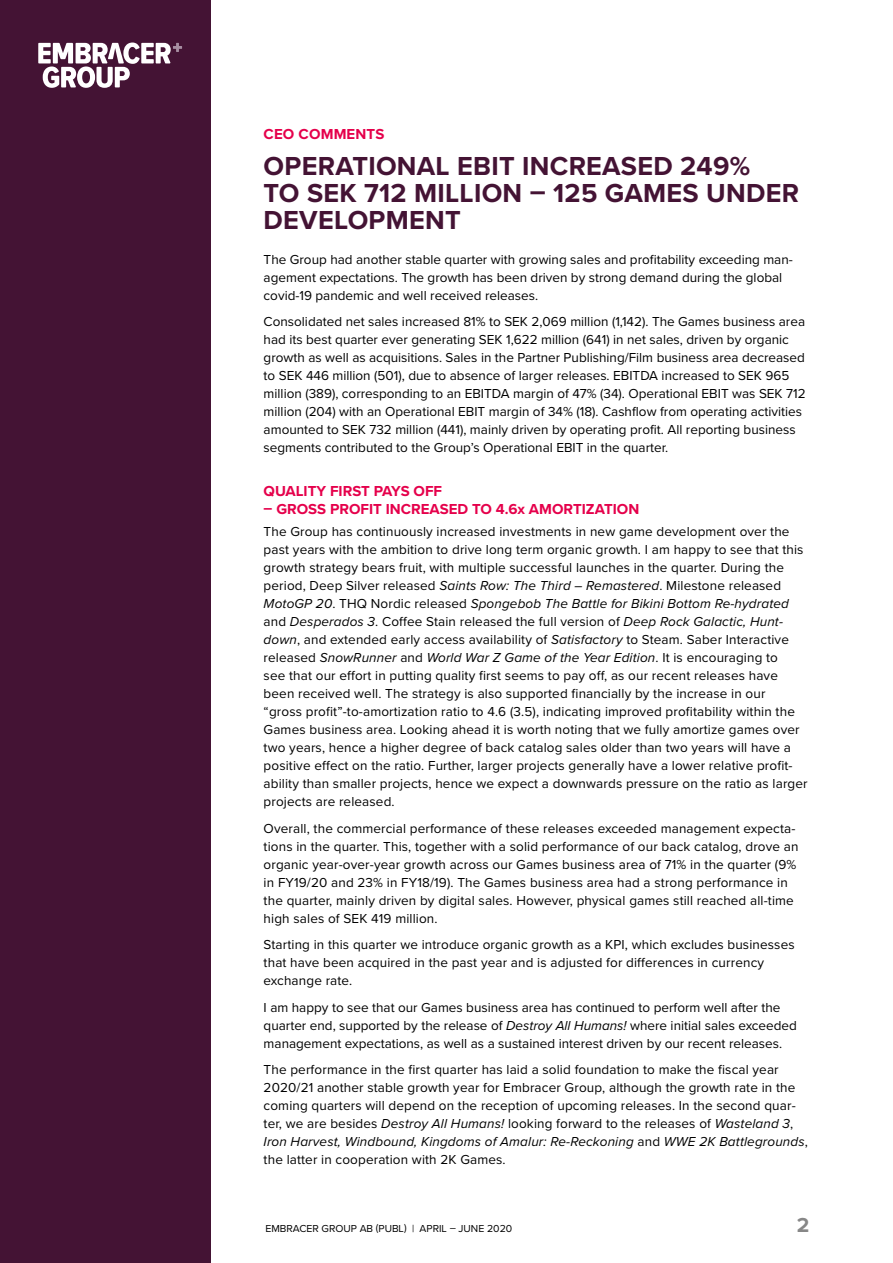
<style>
.page{position:relative;width:893px;height:1263px;background:#fff}
.page>*{position:absolute;margin:0;border:0;box-sizing:border-box;transform-origin:0 0}
.t1{font:700 27px/27px "Proxima Nova";letter-spacing:.01em;color:#441334}
.t2{font:700 21px "Proxima Nova";color:#878787}
.t3{font:700 15px "Proxima Nova";color:#e5004b}
.t4{font:13.5px/18px "Proxima Nova";letter-spacing:.01em;color:#000}
.t5{font:10.5px "Proxima Nova";color:#000}
.s1{font-style:italic}
</style>
<div class="page">
<div style="left:0;top:0;width:211px;height:1263px;background:#441334"></div>
<svg style="left:38px;top:43px;width:144px;height:45px"></svg>
<p class="t3" style="left:264px;top:123px;width:122px">CEO COMMENTS</p>
<h1 class="t1" style="left:264px;top:152px;width:537px">OPERATIONAL EBIT INCREASED 249%<br>TO SEK 712 MILLION – 125 GAMES UNDER<br>DEVELOPMENT</h1>
<p class="t4" style="left:264px;top:250px;width:531px">The Group had another stable quarter with growing sales and profitability exceeding man&shy;agement expectations. The growth has been driven by strong demand during the global covid-19 pandemic and well received releases.</p>
<p class="t4" style="left:264px;top:312px;width:543px">Consolidated net sales increased 81% to SEK 2,069 million (1,142). The Games business area had its best quarter ever generating SEK 1,622 million (641) in net sales, driven by organic growth as well as acquisitions. Sales in the Partner Publishing/Film business area decreased to SEK 446 million (501), due to absence of larger releases. EBITDA increased to SEK 965 million (389), corresponding to an EBITDA margin of 47% (34). Operational EBIT was SEK 712 million (204) with an Operational EBIT margin of 34% (18). Cashflow from operating activities amounted to SEK 732 million (441), mainly driven by operating profit. All reporting business segments contributed to the Group’s Operational EBIT in the quarter.</p>
<p class="t3" style="left:264px;top:480px;width:180px">QUALITY FIRST PAYS OFF</p>
<p class="t3" style="left:264px;top:498px;width:377px">– GROSS PROFIT INCREASED TO 4.6x AMORTIZATION</p>
<p class="t4" style="left:264px;top:522px;width:545px">The Group has continuously increased investments in new game development over the past years with the ambition to drive long term organic growth. I am happy to see that this growth strategy bears fruit, with multiple successful launches in the quarter. During the period, Deep Silver released <span class="s1">Saints Row: The Third – Remastered</span>. Milestone released <span class="s1">MotoGP 20</span>. THQ Nordic released <span class="s1">Spongebob The Battle for Bikini Bottom Re-hydrated </span>and <span class="s1">Desperados 3</span>. Coffee Stain released the full version of <span class="s1">Deep Rock Galactic, Hunt&shy;down</span>, and extended early access availability of <span class="s1">Satisfactory</span> to Steam. Saber Interactive released <span class="s1">SnowRunner</span> and <span class="s1">World War Z Game of the Year Edition</span>. It is encouraging to<br>see that our effort in putting quality first seems to pay off, as our recent releases have been received well. The strategy is also supported financially by the increase in our<br>“gross profit”-to-amortization ratio to 4.6 (3.5), indicating improved profitability within the Games business area. Looking ahead it is worth noting that we fully amortize games over two years, hence a higher degree of back catalog sales older than two years will have a positive effect on the ratio. Further, larger projects generally have a lower relative profit&shy;ability than smaller projects, hence we expect a downwards pressure on the ratio as larger projects are released.</p>
<p class="t4" style="left:264px;top:819px;width:536px">Overall, the commercial performance of these releases exceeded management expecta&shy;tions in the quarter. This, together with a solid performance of our back catalog, drove an organic year-over-year growth across our Games business area of 71% in the quarter (9% in FY19/20 and 23% in FY18/19). The Games business area had a strong performance in the quarter, mainly driven by digital sales. However, physical games still reached all-time high sales of SEK 419 million.</p>
<p class="t4" style="left:264px;top:935px;width:533px">Starting in this quarter we introduce organic growth as a KPI, which excludes businesses that have been acquired in the past year and is adjusted for differences in currency exchange rate.</p>
<p class="t4" style="left:264px;top:998px;width:535px">I am happy to see that our Games business area has continued to perform well after the quarter end, supported by the release of <span class="s1">Destroy All Humans!</span> where initial sales exceeded management expectations, as well as a sustained interest driven by our recent releases.</p>
<p class="t4" style="left:264px;top:1060px;width:546px">The performance in the first quarter has laid a solid foundation to make the fiscal year 2020/21 another stable growth year for Embracer Group, although the growth rate in the coming quarters will depend on the reception of upcoming releases. In the second quar&shy;ter, we are besides <span class="s1">Destroy All Humans!</span> looking forward to the releases of <span class="s1">Wasteland 3</span>, <span class="s1">Iron Harvest, Windbound, Kingdoms of Amalur: Re-Reckoning</span> and <span class="s1">WWE 2K Battlegrounds</span>, the latter in cooperation with 2K Games.</p>
<p class="t5" style="left:265px;top:1220px;width:248px">EMBRACER GROUP AB (PUBL) | APRIL – JUNE 2020</p>
<h2 class="t2" style="left:797px;top:1209px;width:14px">2</h2>
</div>
